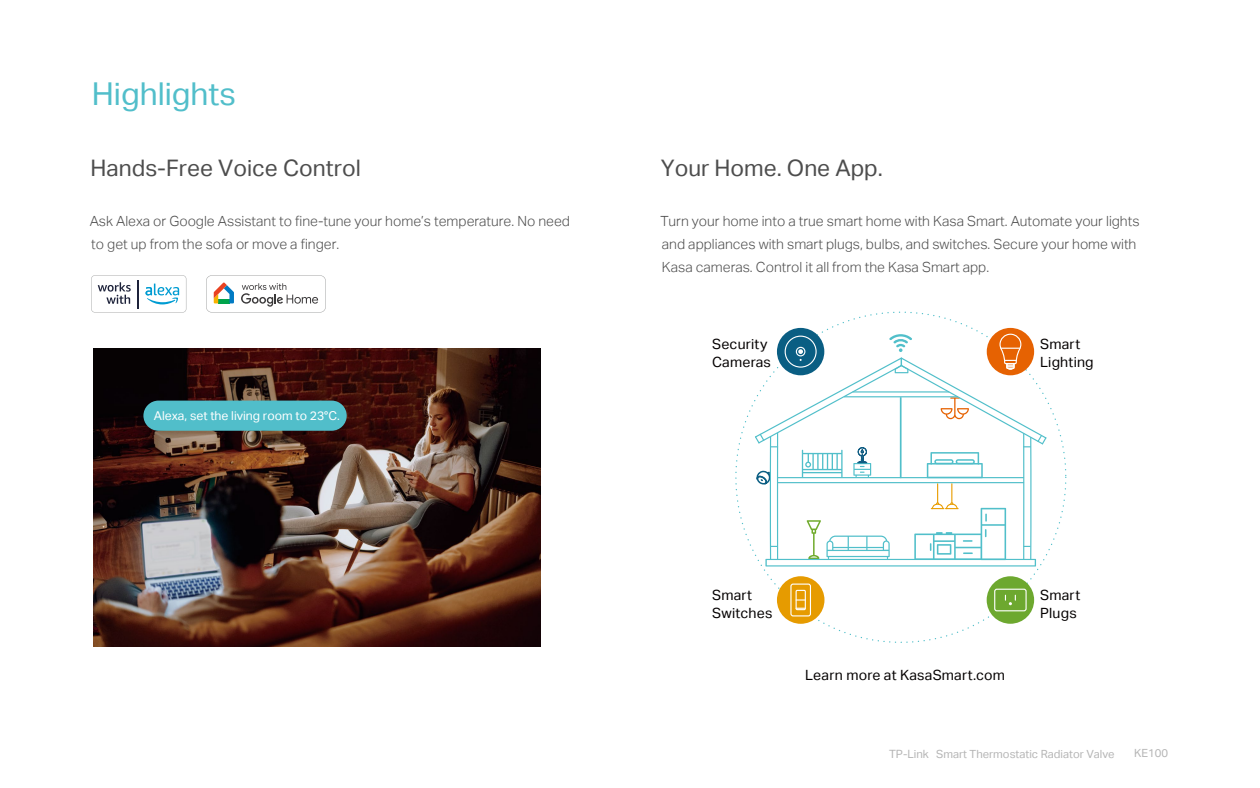
<style>
.page{position:relative;width:1260px;height:788px;background:#fff}
.page>*{position:absolute;margin:0;border:0;box-sizing:border-box;transform-origin:0 0}
.t1{font:31.5px "TP Link Aktiv Regular";color:#51beca}
.t2{font:22.75px "TP Link Aktiv Regular";color:#4d4d4d}
.t3{font:14.09px/17.5px "TP Link Aktiv Regular";letter-spacing:.015em;color:#040000}
.t4{font:14px/22.8px "TP Link Aktiv Light";color:#4d4d4d}
.t5{font:12.25px "TP Link Aktiv Regular";color:#fff}
.t6{font:11.2px "TP Link Aktiv Regular";color:#b5b5b5}
.s1{font-size:11.38px}
</style>
<div class="page">
<svg style="left:91px;top:275px;width:95px;height:37px"></svg>
<svg style="left:206px;top:275px;width:120px;height:37px"></svg>
<div style="left:987px;top:576px;width:47px;height:47px;background:#6da82f;border-radius:50%"></div>
<div style="left:777px;top:328px;width:47px;height:47px;background:#0a5e83;border-radius:50%"></div>
<div style="left:994px;top:588px;width:33px;height:23px;border:1px solid #fff;border-radius:2px"></div>
<svg style="left:1005px;top:595px;width:11px;height:10px"></svg>
<div style="left:987px;top:328px;width:47px;height:47px;background:#e66202;border-radius:50%"></div>
<div style="left:777px;top:576px;width:47px;height:47px;background:#e69b00;border-radius:50%"></div>
<div style="left:790px;top:583px;width:21px;height:33px;border:1px solid #fff;border-radius:2px"></div>
<div style="left:796px;top:589px;width:10px;height:21px;border:1px solid #fff"></div>
<svg style="left:755px;top:333px;width:292px;height:233px"></svg>
<img style="left:94px;top:348px;width:446px;height:298px">
<div style="left:143px;top:400px;width:204px;height:30px;background:#51beca;border-radius:15px"></div>
<h1 class="t1" style="left:92px;top:76px;width:146px">Highlights</h1>
<h2 class="t2" style="left:91px;top:154px;width:272px">Hands-Free Voice Control</h2>
<p class="t4" style="left:90px;top:210px;width:482px">Ask Alexa or Google Assistant to fine-tune your home’s temperature. No need to get up from the sofa or move a finger.</p>
<p class="t5" style="left:154px;top:408px;width:188px">Alexa, set the living room to 23°C.</p>
<h2 class="t2" style="left:661px;top:154px;width:224px">Your Home. One App.</h2>
<p class="t4" style="left:660px;top:210px;width:481px">Turn your home into a true smart home with Kasa Smart. Automate your lights and appliances with smart plugs, bulbs, and switches. Secure your home with<br>Kasa cameras. Control it all from the Kasa Smart app.</p>
<p class="t3" style="left:712px;top:335px;width:60px">Security<br>Cameras</p>
<p class="t3" style="left:1040px;top:335px;width:55px">Smart<br>Lighting</p>
<p class="t3" style="left:712px;top:586px;width:62px">Smart<br>Switches</p>
<p class="t3" style="left:805px;top:666px;width:201px">Learn more at KasaSmart.com</p>
<p class="t3" style="left:1040px;top:586px;width:42px">Smart<br>Plugs</p>
<p class="t6" style="left:889px;top:747px;width:227px"><span class="s1">TP-Link</span> Smart Thermostatic Radiator Valve</p>
<p class="t6" style="left:1134px;top:747px;width:35px">KE100</p>
</div>
